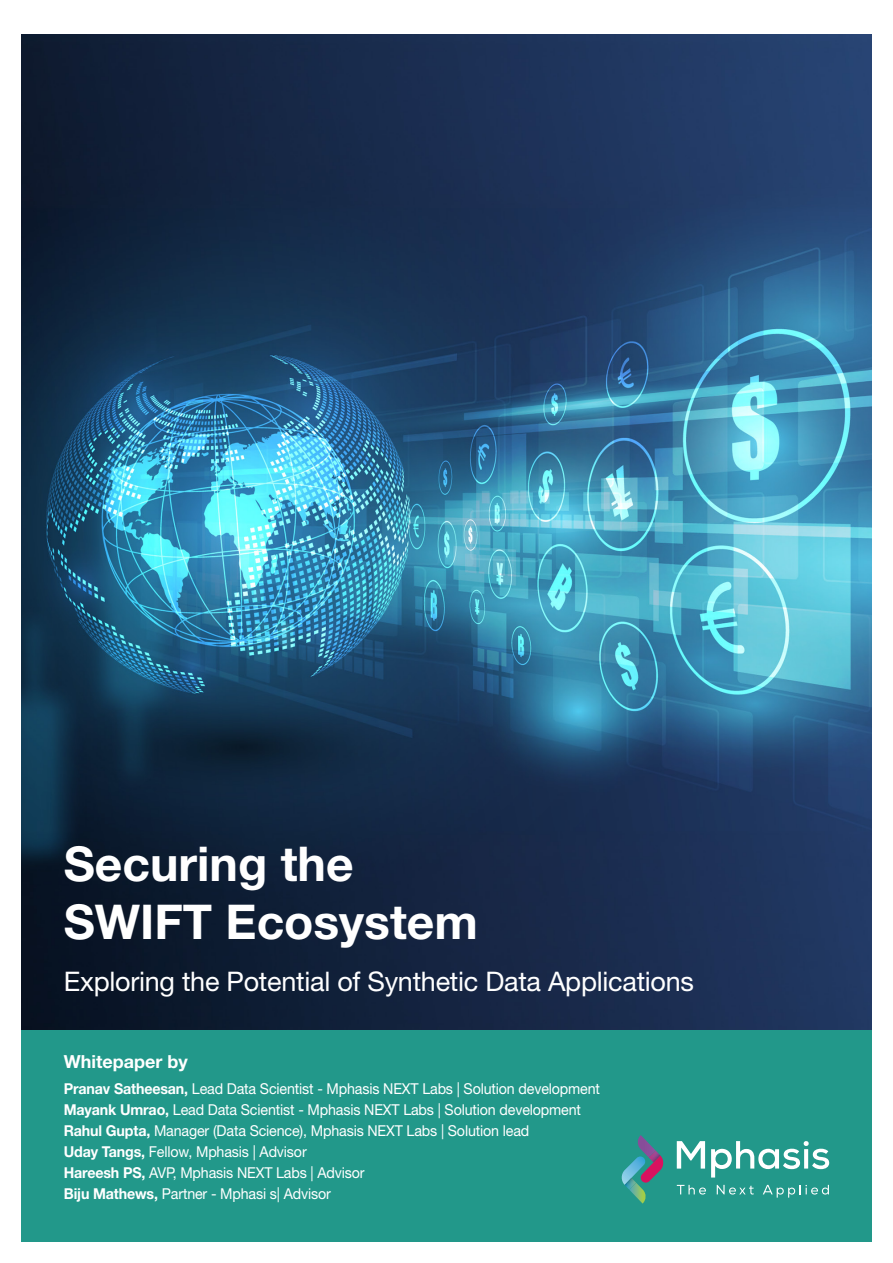
<style>
.page{position:relative;width:893px;height:1263px;background:#fff}
.page>*{position:absolute;margin:0;border:0;box-sizing:border-box;transform-origin:0 0}
.Main_Heading{font:700 48px "Helvetica Neue LT Std";color:#fff}
.Main_sub_heading{font:27px "Helvetica Neue LT Std";letter-spacing:-.01em;color:#fff}
.t1{font:700 18px "Helvetica Neue LT Std";color:#fff}
.t2{font:15px "Helvetica Neue LT Std";letter-spacing:-.01em;color:#fff;scale:.95 1}
.s1{font-weight:700}
</style>
<div class="page">
<div style="left:21px;top:1029px;width:851px;height:212px;background:#22988a"></div>
<img style="left:21px;top:34px;width:851px;height:995px">
<svg style="left:677px;top:1185px;width:29px;height:9px"></svg>
<svg style="left:717px;top:1185px;width:37px;height:9px"></svg>
<svg style="left:763px;top:1185px;width:66px;height:12px"></svg>
<svg style="left:677px;top:1141px;width:28px;height:27px"></svg>
<svg style="left:711px;top:1141px;width:118px;height:36px"></svg>
<svg style="left:621px;top:1135px;width:43px;height:68px"></svg>
<p class="Main_Heading" style="left:64px;top:834px;width:291px">Securing the</p>
<p class="Main_Heading" style="left:64px;top:892px;width:416px">SWIFT Ecosystem</p>
<p class="Main_sub_heading" style="left:64px;top:965px;width:632px">Exploring the Potential of Synthetic Data Applications</p>
<p class="t1" style="left:64px;top:1051px;width:125px">Whitepaper by</p>
<p class="t2" style="left:64px;top:1079px;width:566px"><span class="s1">Pranav Satheesan,</span> Lead Data Scientist - Mphasis NEXT Labs | Solution development</p>
<p class="t2" style="left:64px;top:1100px;width:546px"><span class="s1">Mayank Umrao,</span> Lead Data Scientist - Mphasis NEXT Labs | Solution development</p>
<p class="t2" style="left:64px;top:1121px;width:491px"><span class="s1">Rahul Gupta,</span> Manager (Data Science), Mphasis NEXT Labs | Solution lead</p>
<p class="t2" style="left:64px;top:1142px;width:257px"><span class="s1">Uday Tangs,</span> Fellow, Mphasis | Advisor</p>
<p class="t2" style="left:64px;top:1163px;width:318px"><span class="s1">Hareesh PS,</span> AVP, Mphasis NEXT Labs | Advisor</p>
<p class="t2" style="left:64px;top:1184px;width:283px"><span class="s1">Biju Mathews,</span> Partner - Mphasi s| Advisor</p>
</div>
